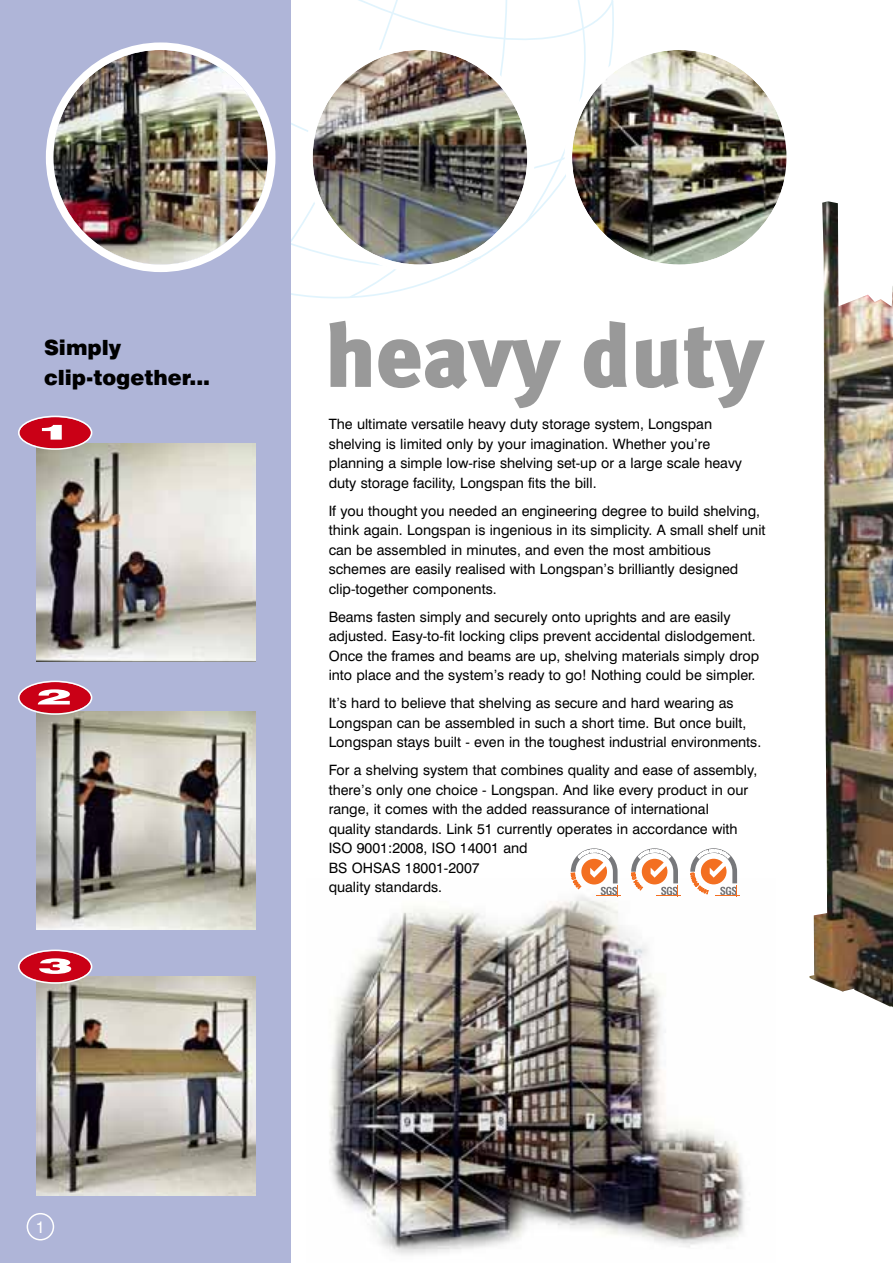
<style>
.page{position:relative;width:893px;height:1263px;background:#fff}
.page>*{position:absolute;margin:0;border:0;box-sizing:border-box;transform-origin:0 0}
.t1{font:900 90px "Meta Plus";color:#999}
.t2{font:900 21px/29.5px "Swiss 721 BT";color:#000}
.t3{font:900 21px "Swiss 721 BT";color:#fff;scale:2.6 1}
.t4{font:16.5px "Swiss 721 BT";color:#fff}
.t5{font:14.25px/19.5px "Swiss 721 BT";color:#000}
</style>
<div class="page">
<img style="left:809px;top:201px;width:84px;height:807px">
<svg style="left:290px;top:0;width:324px;height:277px"></svg>
<div style="left:0;top:0;width:290px;height:1263px;background:#afb5d8"></div>
<img style="left:36px;top:443px;width:219px;height:219px">
<svg style="left:18px;top:416px;width:74px;height:34px;background:#c84054"></svg>
<img style="left:36px;top:711px;width:219px;height:219px">
<svg style="left:18px;top:681px;width:74px;height:34px"></svg>
<img style="left:36px;top:977px;width:219px;height:219px">
<svg style="left:18px;top:949px;width:74px;height:35px"></svg>
<img style="left:565px;top:42px;width:222px;height:230px">
<img style="left:46px;top:42px;width:229px;height:230px">
<img style="left:305px;top:42px;width:230px;height:230px">
<img style="left:329px;top:897px;width:416px;height:358px">
<svg style="left:27px;top:1213px;width:27px;height:27px"></svg>
<svg style="left:571px;top:848px;width:50px;height:49px"></svg>
<svg style="left:631px;top:848px;width:50px;height:49px"></svg>
<svg style="left:690px;top:848px;width:50px;height:49px"></svg>
<h2 class="t2" style="left:44px;top:335px;width:168px">Simply clip-together...</h2>
<h2 class="t3" style="left:36px;top:425px;width:15px">1</h2>
<h2 class="t3" style="left:36px;top:689px;width:15px">2</h2>
<h2 class="t3" style="left:37px;top:958px;width:15px">3</h2>
<p class="t4" style="left:36px;top:1221px;width:11px">1</p>
<h1 class="t1" style="left:325px;top:312px;width:440px">heavy duty</h1>
<p class="t5" style="left:329px;top:416px;width:415px">The ultimate versatile heavy duty storage system, Longspan shelving is limited only by your imagination. Whether you’re planning a simple low-rise shelving set-up or a large scale heavy duty storage facility, Longspan fits the bill.</p>
<p class="t5" style="left:329px;top:502px;width:438px">If you thought you needed an engineering degree to build shelving, think again. Longspan is ingenious in its simplicity. A small shelf unit can be assembled in minutes, and even the most ambitious schemes are easily realised with Longspan’s brilliantly designed clip-together components.</p>
<p class="t5" style="left:329px;top:608px;width:432px">Beams fasten simply and securely onto uprights and are easily adjusted. Easy-to-fit locking clips prevent accidental dislodgement.<br>Once the frames and beams are up, shelving materials simply drop into place and the system’s ready to go! Nothing could be simpler.</p>
<p class="t5" style="left:329px;top:695px;width:434px">It’s hard to believe that shelving as secure and hard wearing as<br>Longspan can be assembled in such a short time. But once built,<br>Longspan stays built - even in the toughest industrial environments.</p>
<p class="t5" style="left:329px;top:762px;width:430px">For a shelving system that combines quality and ease of assembly, there’s only one choice - Longspan. And like every product in our range, it comes with the added reassurance of international<br>quality standards. Link 51 currently operates in accordance with ISO 9001:2008, ISO 14001 and<br>BS OHSAS 18001-2007<br>quality standards.</p>
</div>
